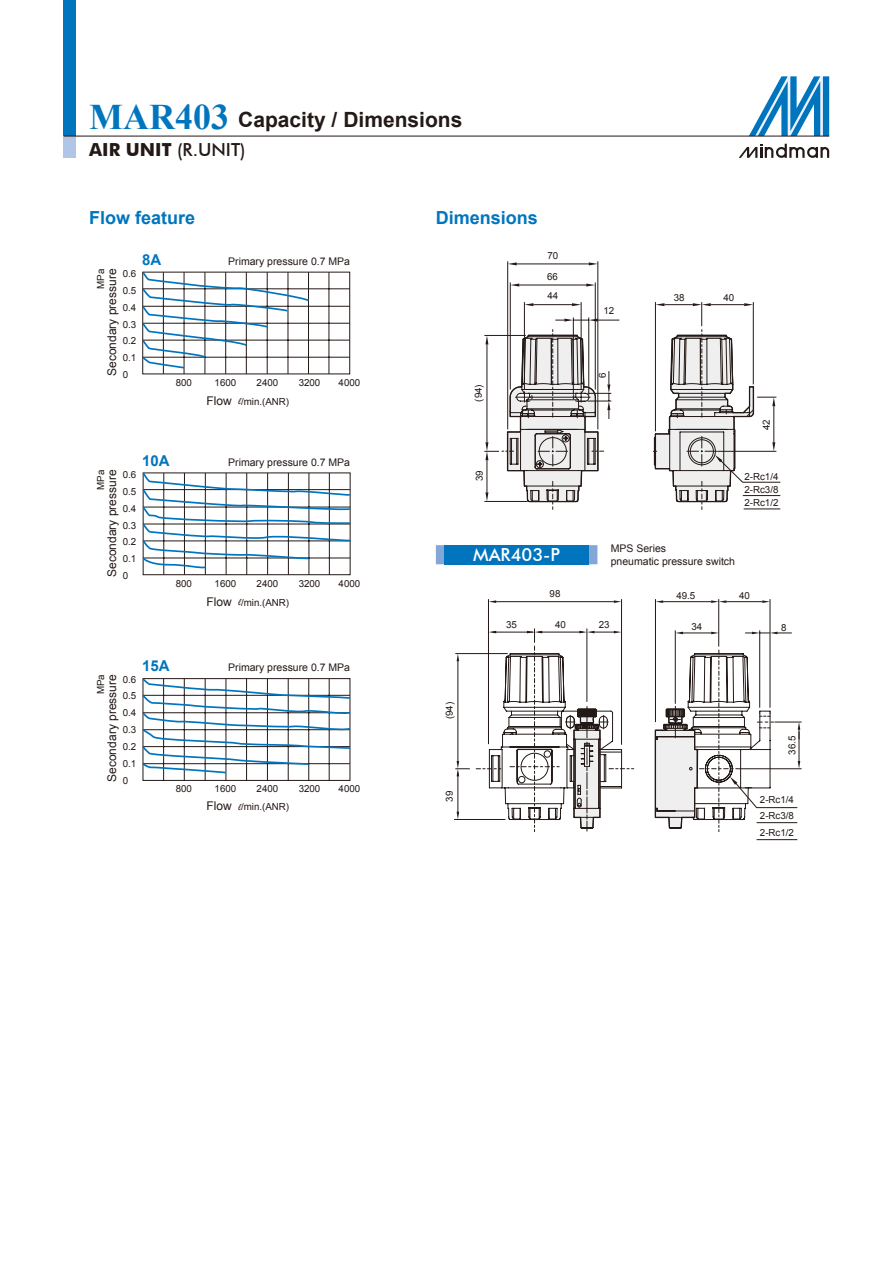
<style>
.page{position:relative;width:893px;height:1263px;background:#fff}
.page>*{position:absolute;margin:0;border:0;box-sizing:border-box;transform-origin:0 0}
.t1{font:700 21px "Arial";color:#231916}
.t2{font:700 18px "Arial";color:#0075be}
.t3{font:500 18px "Futura BT";color:#231916}
.t4{font:500 18px "Futura BT";color:#fff}
.t5{font:700 15px "Arial";color:#0075be}
.t6{font:12px "Arial";color:#231916}
.t7{font:10.5px "Arial";color:#231916}
.t8{font:9.75px "Arial";color:#231916}
.s1{font-family:"Times New Roman";font-size:36px;color:#0075be}
.s2{font-weight:700}
.s3{font-size:12px}
.s4{font-family:"Brush Script";font-size:10.5px}
</style>
<div class="page">
<svg style="left:749px;top:76px;width:80px;height:60px"></svg>
<svg style="left:739px;top:144px;width:90px;height:14px"></svg>
<div style="left:64px;top:0;width:12px;height:136px;background:#0075be"></div>
<div style="left:64px;top:136px;width:12px;height:21px;background:#b1c5e6"></div>
<hr style="left:64px;top:136px;width:765px;height:1px;background:#231916">
<hr style="left:329px;top:272px;width:1px;height:102px;background:#231916">
<hr style="left:308px;top:272px;width:1px;height:102px;background:#231916">
<hr style="left:288px;top:272px;width:1px;height:102px;background:#231916">
<hr style="left:267px;top:272px;width:1px;height:102px;background:#231916">
<hr style="left:246px;top:272px;width:1px;height:102px;background:#231916">
<hr style="left:225px;top:272px;width:1px;height:102px;background:#231916">
<hr style="left:205px;top:272px;width:1px;height:102px;background:#231916">
<hr style="left:184px;top:272px;width:1px;height:102px;background:#231916">
<hr style="left:163px;top:272px;width:1px;height:102px;background:#231916">
<hr style="left:143px;top:288px;width:207px;height:1px;background:#231916">
<hr style="left:143px;top:306px;width:207px;height:1px;background:#231916">
<hr style="left:143px;top:323px;width:207px;height:1px;background:#231916">
<hr style="left:143px;top:340px;width:207px;height:1px;background:#231916">
<hr style="left:143px;top:357px;width:207px;height:1px;background:#231916">
<div style="left:142px;top:272px;width:208px;height:102px;border:1px solid #231916"></div>
<svg style="left:142px;top:271px;width:169px;height:98px"></svg>
<hr style="left:329px;top:473px;width:1px;height:102px;background:#231916">
<hr style="left:309px;top:473px;width:1px;height:102px;background:#231916">
<hr style="left:288px;top:473px;width:1px;height:102px;background:#231916">
<hr style="left:267px;top:473px;width:1px;height:102px;background:#231916">
<hr style="left:246px;top:473px;width:1px;height:102px;background:#231916">
<hr style="left:226px;top:473px;width:1px;height:102px;background:#231916">
<hr style="left:205px;top:473px;width:1px;height:102px;background:#231916">
<hr style="left:184px;top:473px;width:1px;height:102px;background:#231916">
<hr style="left:163px;top:473px;width:1px;height:102px;background:#231916">
<div style="left:143px;top:472px;width:208px;height:103px;border:1px solid #231916"></div>
<svg style="left:142px;top:472px;width:209px;height:96px"></svg>
<hr style="left:329px;top:679px;width:1px;height:101px;background:#231916">
<hr style="left:308px;top:679px;width:1px;height:101px;background:#231916">
<hr style="left:288px;top:679px;width:1px;height:101px;background:#231916">
<hr style="left:267px;top:679px;width:1px;height:101px;background:#231916">
<hr style="left:246px;top:679px;width:1px;height:101px;background:#231916">
<hr style="left:226px;top:679px;width:1px;height:101px;background:#231916">
<hr style="left:205px;top:679px;width:1px;height:101px;background:#231916">
<hr style="left:184px;top:679px;width:1px;height:101px;background:#231916">
<hr style="left:163px;top:679px;width:1px;height:101px;background:#231916">
<div style="left:143px;top:678px;width:207px;height:103px;border:1px solid #231916"></div>
<svg style="left:142px;top:678px;width:209px;height:96px"></svg>
<hr style="left:595px;top:282px;width:1px;height:107px;background:#231916">
<hr style="left:510px;top:282px;width:1px;height:107px;background:#231916">
<svg style="left:508px;top:262px;width:9px;height:3px"></svg>
<svg style="left:589px;top:262px;width:9px;height:3px"></svg>
<hr style="left:517px;top:264px;width:72px;height:1px;background:#231916">
<hr style="left:598px;top:261px;width:1px;height:168px;background:#231916">
<hr style="left:507px;top:261px;width:1px;height:168px;background:#231916">
<svg style="left:510px;top:284px;width:9px;height:3px"></svg>
<svg style="left:586px;top:284px;width:9px;height:3px"></svg>
<hr style="left:519px;top:285px;width:67px;height:1px;background:#231916">
<svg style="left:436px;top:302px;width:366px;height:538px"></svg>
<p class="t1" style="left:89px;top:106px;width:375px"><span class="s1">MAR403</span> Capacity / Dimensions</p>
<p class="t3" style="left:89px;top:139px;width:158px"><span class="s2">AIR UNIT</span> (R.UNIT)</p>
<p class="t2" style="left:89px;top:206px;width:108px">Flow feature</p>
<p class="t2" style="left:436px;top:206px;width:104px">Dimensions</p>
<p class="t5" style="left:142px;top:250px;width:21px">8A</p>
<p class="t7" style="left:228px;top:255px;width:123px">Primary pressure 0.7 MPa</p>
<p class="t8" style="left:94px;top:289px;width:22px;rotate:-90deg">MPa</p>
<p class="t6" style="left:104px;top:376px;width:109px;rotate:-90deg">Secondary pressure</p>
<p class="t8" style="left:123px;top:267px;width:15px">0.6</p>
<p class="t8" style="left:123px;top:284px;width:15px">0.5</p>
<p class="t8" style="left:123px;top:301px;width:15px">0.4</p>
<p class="t8" style="left:123px;top:318px;width:15px">0.3</p>
<p class="t8" style="left:123px;top:334px;width:15px">0.2</p>
<p class="t8" style="left:123px;top:351px;width:15px">0.1</p>
<p class="t8" style="left:123px;top:368px;width:7px">0</p>
<p class="t8" style="left:176px;top:376px;width:18px">800</p>
<p class="t8" style="left:215px;top:376px;width:23px">1600</p>
<p class="t8" style="left:257px;top:376px;width:23px">2400</p>
<p class="t8" style="left:299px;top:376px;width:23px">3200</p>
<p class="t8" style="left:339px;top:376px;width:23px">4000</p>
<p class="t8" style="left:472px;top:402px;width:19px;rotate:-90deg">(94)</p>
<p class="t8" style="left:207px;top:395px;width:84px"><span class="s3">Flow</span> <span class="s4">l</span>/min.(ANR)</p>
<p class="t8" style="left:548px;top:249px;width:12px">70</p>
<p class="t8" style="left:547px;top:290px;width:12px">44</p>
<p class="t8" style="left:547px;top:270px;width:12px">66</p>
<p class="t5" style="left:142px;top:451px;width:29px">10A</p>
<p class="t7" style="left:228px;top:456px;width:123px">Primary pressure 0.7 MPa</p>
<p class="t8" style="left:94px;top:490px;width:22px;rotate:-90deg">MPa</p>
<p class="t6" style="left:104px;top:577px;width:109px;rotate:-90deg">Secondary pressure</p>
<p class="t8" style="left:123px;top:468px;width:15px">0.6</p>
<p class="t8" style="left:123px;top:485px;width:15px">0.5</p>
<p class="t8" style="left:123px;top:502px;width:15px">0.4</p>
<p class="t8" style="left:123px;top:519px;width:15px">0.3</p>
<p class="t8" style="left:123px;top:535px;width:15px">0.2</p>
<p class="t8" style="left:123px;top:552px;width:15px">0.1</p>
<p class="t8" style="left:123px;top:569px;width:7px">0</p>
<p class="t8" style="left:176px;top:577px;width:18px">800</p>
<p class="t8" style="left:215px;top:577px;width:23px">1600</p>
<p class="t8" style="left:257px;top:577px;width:23px">2400</p>
<p class="t8" style="left:299px;top:577px;width:23px">3200</p>
<p class="t8" style="left:339px;top:577px;width:23px">4000</p>
<p class="t8" style="left:473px;top:481px;width:12px;rotate:-90deg">39</p>
<p class="t4" style="left:473px;top:544px;width:89px">MAR403-P</p>
<p class="t8" style="left:603px;top:304px;width:12px">12</p>
<p class="t8" style="left:674px;top:291px;width:12px">38</p>
<p class="t8" style="left:723px;top:291px;width:12px">40</p>
<p class="t8" style="left:596px;top:378px;width:7px;rotate:-90deg">6</p>
<p class="t8" style="left:760px;top:430px;width:12px;rotate:-90deg">42</p>
<p class="t8" style="left:744px;top:470px;width:36px">2-Rc1/4</p>
<p class="t8" style="left:744px;top:483px;width:36px">2-Rc3/8</p>
<p class="t8" style="left:744px;top:496px;width:36px">2-Rc1/2</p>
<p class="t7" style="left:611px;top:542px;width:57px">MPS Series</p>
<p class="t7" style="left:611px;top:554px;width:126px">pneumatic pressure switch</p>
<p class="t8" style="left:207px;top:596px;width:84px"><span class="s3">Flow</span> <span class="s4">l</span>/min.(ANR)</p>
<p class="t5" style="left:142px;top:655px;width:29px">15A</p>
<p class="t7" style="left:228px;top:660px;width:123px">Primary pressure 0.7 MPa</p>
<p class="t8" style="left:94px;top:694px;width:22px;rotate:-90deg">MPa</p>
<p class="t6" style="left:104px;top:782px;width:109px;rotate:-90deg">Secondary pressure</p>
<p class="t8" style="left:123px;top:673px;width:15px">0.6</p>
<p class="t8" style="left:123px;top:689px;width:15px">0.5</p>
<p class="t8" style="left:123px;top:707px;width:15px">0.4</p>
<p class="t8" style="left:123px;top:724px;width:15px">0.3</p>
<p class="t8" style="left:123px;top:740px;width:15px">0.2</p>
<p class="t8" style="left:123px;top:757px;width:15px">0.1</p>
<p class="t8" style="left:123px;top:774px;width:7px">0</p>
<p class="t8" style="left:176px;top:782px;width:18px">800</p>
<p class="t8" style="left:215px;top:782px;width:23px">1600</p>
<p class="t8" style="left:257px;top:782px;width:23px">2400</p>
<p class="t8" style="left:299px;top:782px;width:23px">3200</p>
<p class="t8" style="left:339px;top:782px;width:23px">4000</p>
<p class="t8" style="left:207px;top:800px;width:84px"><span class="s3">Flow</span> <span class="s4">l</span>/min.(ANR)</p>
<p class="t8" style="left:443px;top:719px;width:19px;rotate:-90deg">(94)</p>
<p class="t8" style="left:443px;top:801px;width:12px;rotate:-90deg">39</p>
<p class="t8" style="left:550px;top:587px;width:12px">98</p>
<p class="t8" style="left:676px;top:589px;width:20px">49.5</p>
<p class="t8" style="left:739px;top:589px;width:12px">40</p>
<p class="t8" style="left:506px;top:618px;width:12px">35</p>
<p class="t8" style="left:555px;top:618px;width:12px">40</p>
<p class="t8" style="left:599px;top:618px;width:12px">23</p>
<p class="t8" style="left:691px;top:620px;width:12px">34</p>
<p class="t8" style="left:781px;top:621px;width:7px">8</p>
<p class="t8" style="left:786px;top:755px;width:20px;rotate:-90deg">36.5</p>
<p class="t8" style="left:760px;top:794px;width:36px">2-Rc1/4</p>
<p class="t8" style="left:760px;top:809px;width:36px">2-Rc3/8</p>
<p class="t8" style="left:760px;top:826px;width:36px">2-Rc1/2</p>
</div>
